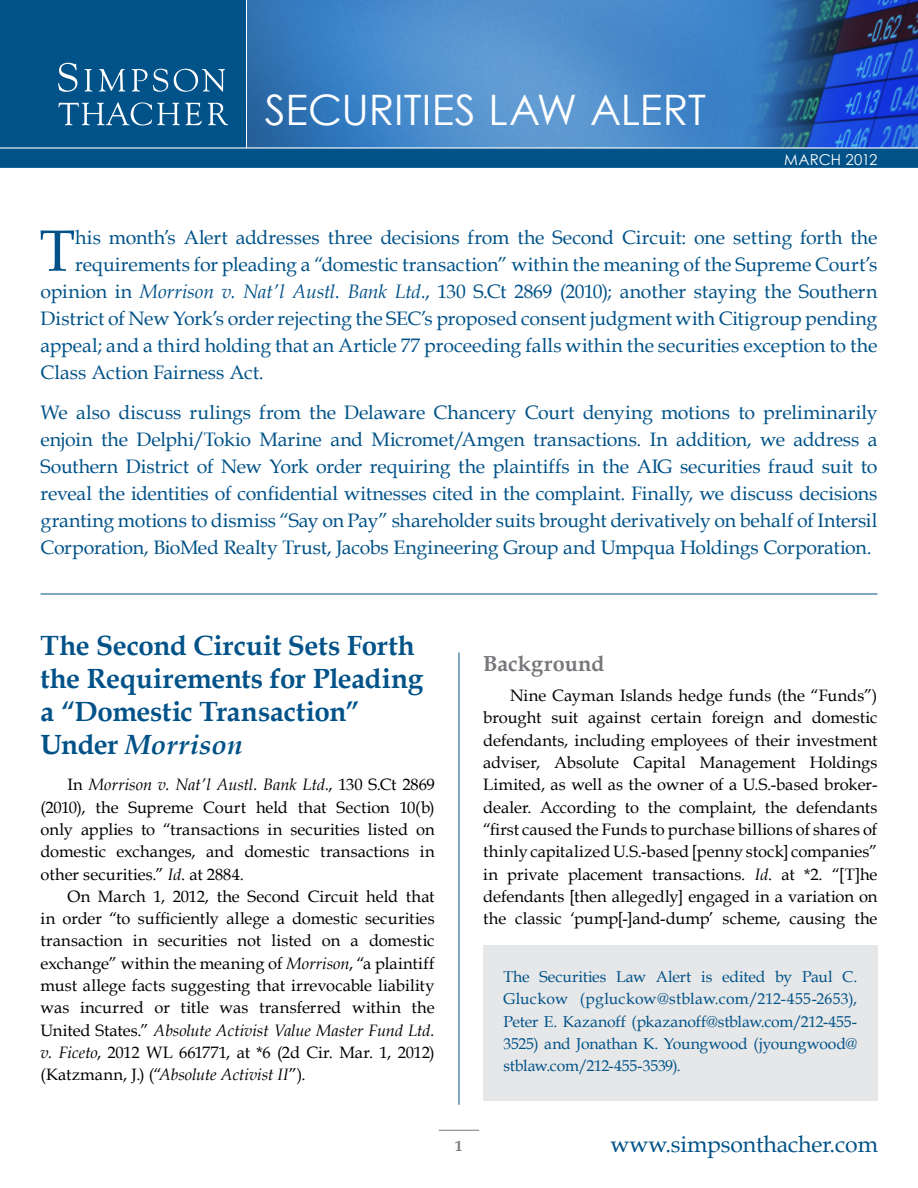
<style>
.page{position:relative;width:918px;height:1188px;background:#fff}
.page>*{position:absolute;margin:0;border:0;box-sizing:border-box;transform-origin:0 0}
.t1{font:58.2px "Book Antiqua";color:#005288}
.t2{font:42px "Century Gothic";color:#fff}
.t3{font:700 27.75px/33px "Book Antiqua";letter-spacing:-.01em;color:#005288}
.t4{font:22.95px "Book Antiqua";letter-spacing:-.005em;color:#005288}
.t5{font:700 21.75px "Book Antiqua";color:#77787b}
.t6{font:19.5px/27px "Book Antiqua";letter-spacing:-.005em;color:#005288;text-align:justify}
.t7{font:16.5px/22.4px "Book Antiqua";color:#000;text-align:justify}
.t8{font:15.75px/22.4px "Book Antiqua";letter-spacing:-.015em;color:#005288;text-align:justify}
.t9{font:15px "Century Gothic";letter-spacing:-.01em;color:#fff}
.t10{font:700 15px "Book Antiqua";color:#77787b}
.s1{font-style:italic}
</style>
<div class="page">
<img style="left:247px;top:0;width:671px;height:147px">
<div style="left:0;top:0;width:246px;height:148px;background:#005288"></div>
<svg style="left:0;top:147px;width:918px;height:21px;background:#0f5c8f"></svg>
<svg style="left:58px;top:63px;width:19px;height:29px"></svg>
<svg style="left:84px;top:69px;width:8px;height:23px"></svg>
<svg style="left:99px;top:69px;width:26px;height:23px"></svg>
<svg style="left:174px;top:69px;width:51px;height:23px"></svg>
<svg style="left:132px;top:69px;width:36px;height:23px"></svg>
<svg style="left:58px;top:102px;width:144px;height:23px"></svg>
<svg style="left:208px;top:102px;width:20px;height:23px"></svg>
<hr style="left:459px;top:653px;width:1px;height:452px;background:#005288">
<hr style="left:40px;top:594px;width:838px;height:1px;background:#005288">
<hr style="left:439px;top:1130px;width:40px;height:1px;background:#77787b">
<div style="left:483px;top:945px;width:395px;height:156px;background:#e6e7e8"></div>
<h2 class="t2" style="left:265px;top:85px;width:443px">SECURITIES LAW ALERT</h2>
<p class="t9" style="left:784px;top:150px;width:26px">MARC</p>
<p class="t9" style="left:831px;top:150px;width:48px">H 2012</p>
<h1 class="t1" style="left:40px;top:215px;width:37px">T</h1>
<p class="t6" style="left:75px;top:224px;width:804px">his month’s Alert addresses three decisions from the Second Circuit: one setting forth the</p>
<p class="t6" style="left:75px;top:251px;width:804px">requirements for pleading a “domestic transaction” within the meaning of the Supreme Court’s</p>
<p class="t6" style="left:41px;top:278px;width:838px">opinion in <span class="s1">Morrison v. Nat’l Austl. Bank Ltd.</span>, 130 S.Ct 2869 (2010); another staying the Southern</p>
<p class="t6" style="left:41px;top:305px;width:838px">District of New York’s order rejecting the SEC’s proposed consent judgment with Citigroup pending</p>
<p class="t6" style="left:41px;top:332px;width:838px">appeal; and a third holding that an Article 77 proceeding falls within the securities exception to the</p>
<p class="t6" style="left:41px;top:359px;width:225px">Class Action Fairness Act.</p>
<p class="t6" style="left:41px;top:399px;width:839px">We also discuss rulings from the Delaware Chancery Court denying motions to preliminarily enjoin the Delphi/Tokio Marine and Micromet/Amgen transactions. In addition, we address a Southern District of New York order requiring the plaintiffs in the AIG securities fraud suit to reveal the identities of confidential witnesses cited in the complaint. Finally, we discuss decisions granting motions to dismiss “Say on Pay” shareholder suits brought derivatively on behalf of Intersil Corporation, BioMed Realty Trust, Jacobs Engineering Group and Umpqua Holdings Corporation.</p>
<h3 class="t3" style="left:40px;top:629px;width:384px">The Second Circuit Sets Forth the Requirements for Pleading a “Domestic Transaction”<br>Under <span class="s1">Morrison</span></h3>
<p class="t7" style="left:41px;top:774px;width:396px;text-indent:27px">In <span class="s1">Morrison v. Nat’l Austl. Bank Ltd.</span>, 130 S.Ct 2869 (2010), the Supreme Court held that Section 10(b) only applies to “transactions in securities listed on domestic exchanges, and domestic transactions in other securities.” <span class="s1">Id</span>. at 2884.</p>
<p class="t7" style="left:41px;top:885px;width:396px;text-indent:27px">On March 1, 2012, the Second Circuit held that in order “to sufficiently allege a domestic securities transaction in securities not listed on a domestic exchange” within the meaning of <span class="s1">Morrison</span>, “a plaintiff must allege facts suggesting that irrevocable liability was incurred or title was transferred within the United States.” <span class="s1">Absolute Activist Value Master Fund Ltd. v. Ficeto</span>, 2012 WL 661771, at *6 (2d Cir. Mar. 1, 2012) (Katzmann, J.) (“<span class="s1">Absolute Activist II</span>”).</p>
<p class="t10" style="left:455px;top:1137px;width:9px">1</p>
<h3 class="t5" style="left:483px;top:650px;width:123px">Background</h3>
<p class="t7" style="left:483px;top:684px;width:396px;text-indent:27px">Nine Cayman Islands hedge funds (the “Funds”) brought suit against certain foreign and domestic defendants, including employees of their investment adviser, Absolute Capital Management Holdings Limited, as well as the owner of a U.S.-based broker&shy;dealer. According to the complaint, the defendants “first caused the Funds to purchase billions of shares of thinly capitalized U.S.-based [penny stock] companies” in private placement transactions. <span class="s1">Id</span>. at *2. “[T]he defendants [then allegedly] engaged in a variation on the classic ‘pump[-]and-dump’ scheme, causing the</p>
<p class="t8" style="left:504px;top:965px;width:355px">The Securities Law Alert is edited by Paul C.<br>Gluckow (pgluckow@stblaw.com/212-455-2653), Peter E. Kazanoff (pkazanoff@stblaw.com/212-455- 3525) and Jonathan K. Youngwood (jyoungwood@ stblaw.com/212-455-3539).</p>
<h3 class="t4" style="left:610px;top:1130px;width:269px">www.simpsonthacher.com</h3>
</div>
